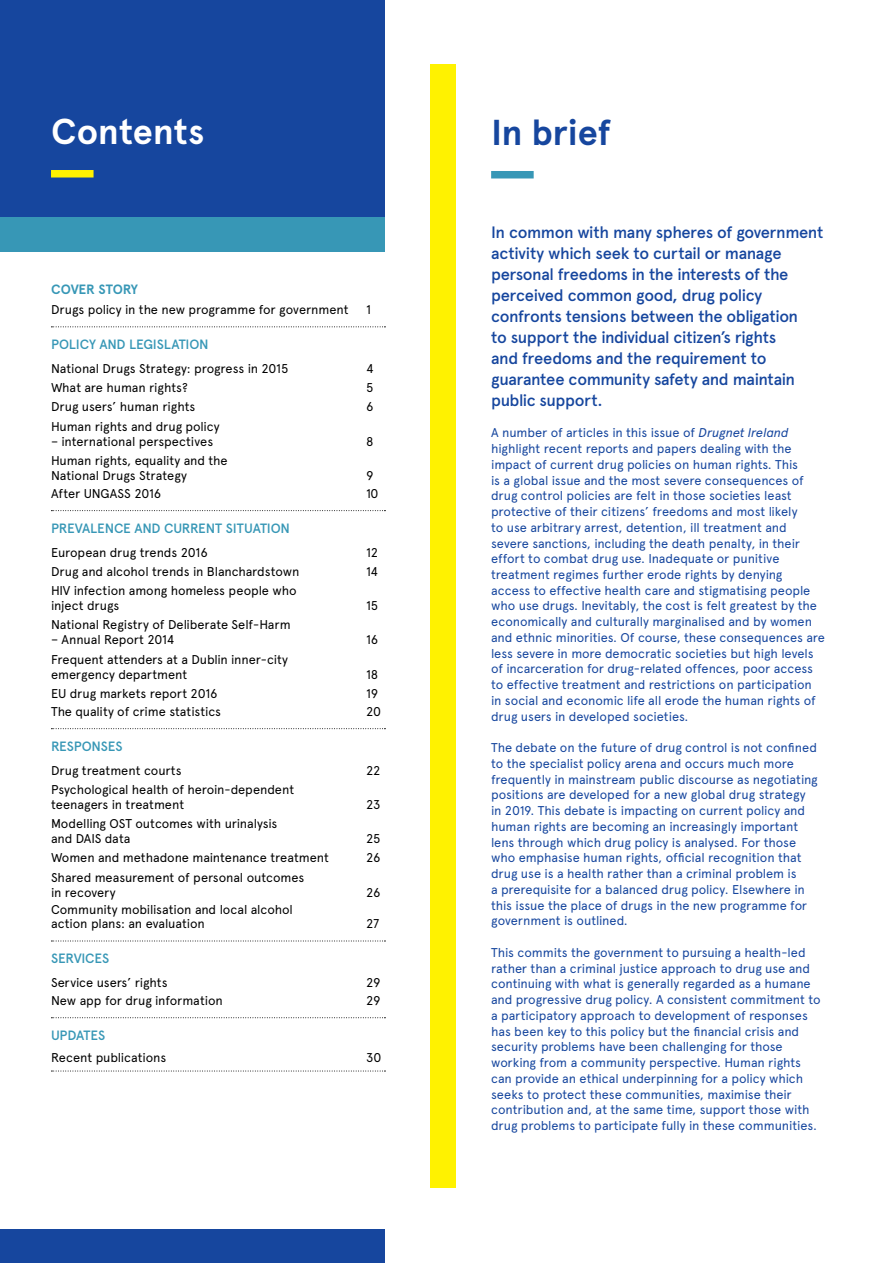
<style>
.page{position:relative;width:893px;height:1263px;background:#fff}
.page>*{position:absolute;margin:0;border:0;box-sizing:border-box;transform-origin:0 0}
.t1{font:700 36px "Apercu";color:#fff}
.t2{font:700 36px "Apercu";color:#16469e}
.t3{font:500 16.5px/21px "Apercu";letter-spacing:-.03em;color:#16469e}
.t4{font:500 13.5px "Apercu";letter-spacing:-.01em;color:#3797b6}
.t5{font:700 13.5px "Apercu";letter-spacing:-.005em;color:#3797b6}
.t6{font:12.75px/15.8px "Apercu";letter-spacing:-.01em;color:#16469e}
.t7{font:12.75px/15px "Apercu";letter-spacing:-.01em;color:#000}
.s1{font-style:italic}
</style>
<div class="page">
<div style="left:0;top:1229px;width:385px;height:34px;background:#16469e"></div>
<div style="left:430px;top:64px;width:25px;height:1123px;background:#fff200"></div>
<div style="left:0;top:0;width:385px;height:218px;background:#16469e"></div>
<div style="left:0;top:218px;width:385px;height:34px;background:#3797b6"></div>
<div style="left:491px;top:171px;width:43px;height:7px;background:#3797b6"></div>
<div style="left:51px;top:170px;width:43px;height:7px;background:#fff200"></div>
<svg style="left:51px;top:326px;width:334px;height:1px"></svg>
<svg style="left:51px;top:510px;width:334px;height:1px"></svg>
<svg style="left:51px;top:728px;width:334px;height:1px"></svg>
<svg style="left:51px;top:941px;width:334px;height:1px"></svg>
<svg style="left:51px;top:1017px;width:334px;height:1px"></svg>
<svg style="left:51px;top:1071px;width:334px;height:1px"></svg>
<h1 class="t1" style="left:51px;top:110px;width:155px">Contents</h1>
<p class="t5" style="left:51px;top:282px;width:89px">Cover Story</p>
<p class="t7" style="left:51px;top:302px;width:299px">Drugs policy in the new programme for government</p>
<p class="t7" style="left:366px;top:302px;width:6px">1</p>
<p class="t4" style="left:51px;top:336px;width:159px">Policy and legislation</p>
<p class="t7" style="left:51px;top:361px;width:239px">National Drugs Strategy: progress in 2015</p>
<p class="t7" style="left:366px;top:361px;width:9px">4</p>
<p class="t7" style="left:51px;top:380px;width:138px">What are human rights?</p>
<p class="t7" style="left:366px;top:380px;width:9px">5</p>
<p class="t7" style="left:51px;top:399px;width:146px">Drug users’ human rights</p>
<p class="t7" style="left:366px;top:399px;width:9px">6</p>
<p class="t7" style="left:51px;top:418px;width:170px">Human rights and drug policy</p>
<p class="t7" style="left:51px;top:433px;width:164px">– international perspectives</p>
<p class="t7" style="left:366px;top:433px;width:9px">8</p>
<p class="t7" style="left:51px;top:453px;width:178px">Human rights, equality and the<br>National Drugs Strategy</p>
<p class="t7" style="left:366px;top:468px;width:9px">9</p>
<p class="t7" style="left:51px;top:485px;width:112px">After UNGASS 2016</p>
<p class="t7" style="left:366px;top:485px;width:14px">10</p>
<p class="t4" style="left:51px;top:520px;width:240px">Prevalence and current situation</p>
<p class="t7" style="left:51px;top:544px;width:158px">European drug trends 2016</p>
<p class="t7" style="left:366px;top:544px;width:13px">12</p>
<p class="t7" style="left:51px;top:564px;width:250px">Drug and alcohol trends in Blanchardstown</p>
<p class="t7" style="left:366px;top:564px;width:14px">14</p>
<p class="t7" style="left:51px;top:583px;width:247px">HIV infection among homeless people who inject drugs</p>
<p class="t7" style="left:366px;top:598px;width:14px">15</p>
<p class="t7" style="left:51px;top:617px;width:241px">National Registry of Deliberate Self-Harm</p>
<p class="t7" style="left:51px;top:632px;width:125px">– Annual Report 2014</p>
<p class="t7" style="left:366px;top:632px;width:14px">16</p>
<p class="t7" style="left:51px;top:651px;width:239px">Frequent attenders at a Dublin inner-city emergency department</p>
<p class="t7" style="left:366px;top:666px;width:14px">18</p>
<p class="t7" style="left:51px;top:686px;width:168px">EU drug markets report 2016</p>
<p class="t7" style="left:366px;top:686px;width:13px">19</p>
<p class="t7" style="left:51px;top:703px;width:172px">The quality of crime statistics</p>
<p class="t7" style="left:366px;top:703px;width:17px">20</p>
<p class="t4" style="left:51px;top:738px;width:72px">Responses</p>
<p class="t7" style="left:51px;top:762px;width:132px">Drug treatment courts</p>
<p class="t7" style="left:366px;top:762px;width:16px">22</p>
<p class="t7" style="left:51px;top:782px;width:245px">Psychological health of heroin-dependent teenagers in treatment</p>
<p class="t7" style="left:366px;top:797px;width:16px">23</p>
<p class="t7" style="left:51px;top:816px;width:228px">Modelling OST outcomes with urinalysis and DAIS data</p>
<p class="t7" style="left:366px;top:831px;width:16px">25</p>
<p class="t7" style="left:51px;top:850px;width:280px">Women and methadone maintenance treatment</p>
<p class="t7" style="left:366px;top:850px;width:16px">26</p>
<p class="t7" style="left:51px;top:869px;width:255px">Shared measurement of personal outcomes in recovery</p>
<p class="t7" style="left:366px;top:884px;width:16px">26</p>
<p class="t7" style="left:51px;top:903px;width:243px;line-height:13.5px">Community mobilisation and local alcohol action plans: an evaluation</p>
<p class="t7" style="left:366px;top:916px;width:15px">27</p>
<p class="t4" style="left:51px;top:950px;width:59px">Services</p>
<p class="t7" style="left:51px;top:975px;width:118px">Service users’ rights</p>
<p class="t7" style="left:366px;top:975px;width:16px">29</p>
<p class="t7" style="left:51px;top:992px;width:173px">New app for drug information</p>
<p class="t7" style="left:366px;top:992px;width:16px">29</p>
<p class="t4" style="left:51px;top:1027px;width:55px">Up dates</p>
<p class="t7" style="left:51px;top:1050px;width:117px">Recent publications</p>
<p class="t7" style="left:366px;top:1050px;width:17px">30</p>
<h1 class="t2" style="left:491px;top:111px;width:122px">In brief</h1>
<p class="t3" style="left:491px;top:221px;width:334px">In common with many spheres of government activity which seek to curtail or manage personal freedoms in the interests of the perceived common good, drug policy confronts tensions between the obligation<br>to support the individual citizen’s rights<br>and freedoms and the requirement to guarantee community safety and maintain public support.</p>
<p class="t6" style="left:491px;top:425px;width:335px">A number of articles in this issue of <span class="s1">Drugnet Ireland </span>highlight recent reports and papers dealing with the impact of current drug policies on human rights. This<br>is a global issue and the most severe consequences of drug control policies are felt in those societies least protective of their citizens’ freedoms and most likely<br>to use arbitrary arrest, detention, ill treatment and severe sanctions, including the death penalty, in their effort to combat drug use. Inadequate or punitive treatment regimes further erode rights by denying<br>access to effective health care and stigmatising people who use drugs. Inevitably, the cost is felt greatest by the economically and culturally marginalised and by women and ethnic minorities. Of course, these consequences are less severe in more democratic societies but high levels of incarceration for drug-related offences, poor access to effective treatment and restrictions on participation in social and economic life all erode the human rights of drug users in developed societies.</p>
<p class="t6" style="left:491px;top:740px;width:328px">The debate on the future of drug control is not confined to the specialist policy arena and occurs much more frequently in mainstream public discourse as negotiating positions are developed for a new global drug strategy in 2019. This debate is impacting on current policy and human rights are becoming an increasingly important lens through which drug policy is analysed. For those who emphasise human rights, official recognition that drug use is a health rather than a criminal problem is<br>a prerequisite for a balanced drug policy. Elsewhere in this issue the place of drugs in the new programme for government is outlined.</p>
<p class="t6" style="left:491px;top:944px;width:331px">This commits the government to pursuing a health-led rather than a criminal justice approach to drug use and continuing with what is generally regarded as a humane and progressive drug policy. A consistent commitment to a participatory approach to development of responses has been key to this policy but the financial crisis and security problems have been challenging for those working from a community perspective. Human rights can provide an ethical underpinning for a policy which seeks to protect these communities, maximise their contribution and, at the same time, support those with drug problems to participate fully in these communities.</p>
</div>
